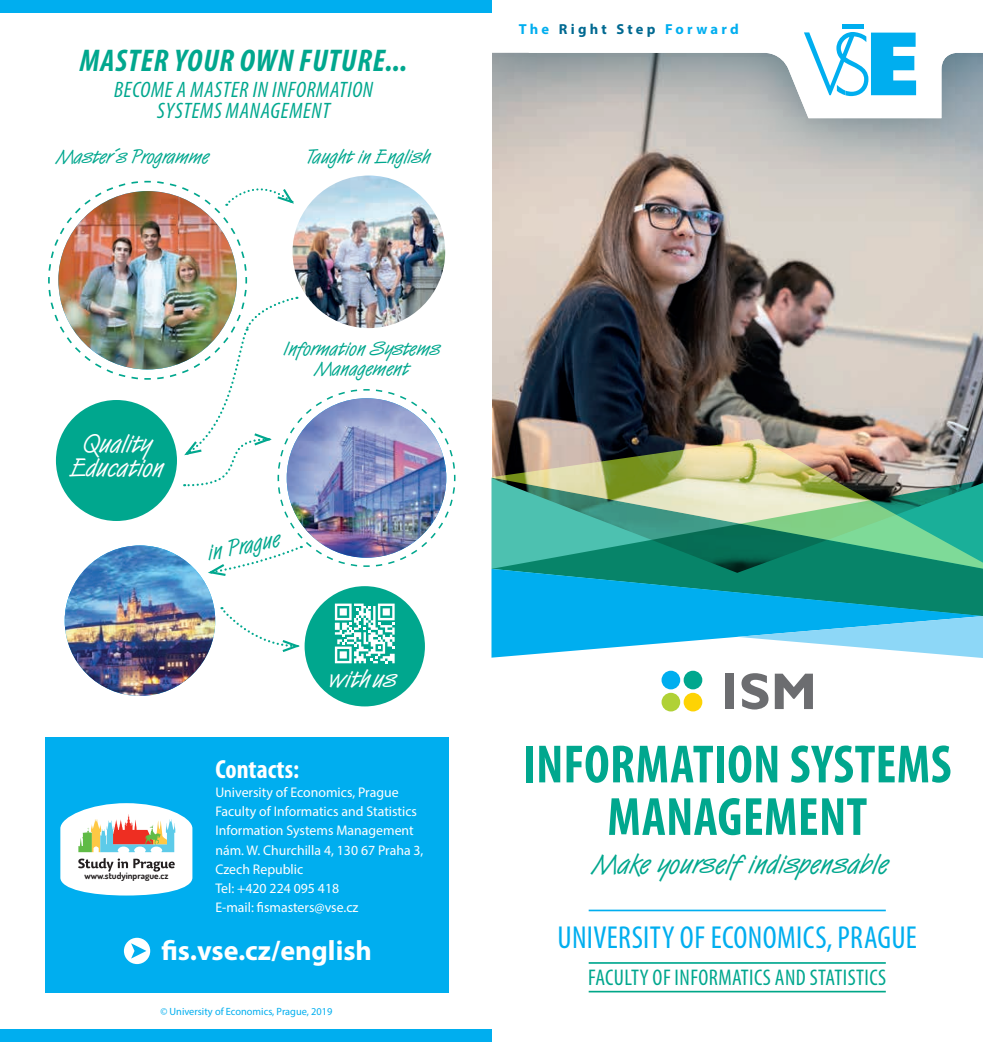
<style>
.page{position:relative;width:983px;height:1042px;background:#fff}
.page>*{position:absolute;margin:0;border:0;box-sizing:border-box;transform-origin:0 0}
.t1{font:700 condensed 54.25px/52.5px "Myriad Pro";letter-spacing:.005em;color:#00a78e;text-align:center}
.t2{font:condensed 31.85px "Myriad Pro";letter-spacing:.01em;color:#00aeef}
.t3{font:italic 700 condensed 31.5px "Myriad Pro";letter-spacing:.03em;color:#00a78e}
.t4{font:28px "Van Dijk DEE";letter-spacing:.01em;color:#00a78e}
.t5{font:700 28px "Myriad Pro";color:#fff}
.t6{font:26.25px/24px "Van Dijk DEE";color:#fff;text-align:center}
.t7{font:700 condensed 26.25px "Myriad Pro";color:#fff}
.t8{font:25.2px "Van Dijk DEE";color:#fff}
.t9{font:23.1px "Van Dijk DEE";color:#00a78e}
.t10{font:condensed 22.75px "Myriad Pro";letter-spacing:.02em;color:#00a78e}
.t11{font:italic condensed 22.4px/21px "Myriad Pro";letter-spacing:.03em;color:#00a78e;text-align:center}
.t12{font:20.12px/20.1px "Van Dijk DEE";color:#00a78e;text-align:center}
.t13{font:700 14.53px "Myriad Pro";letter-spacing:.225em;color:#00aeef}
.t14{font:14px/19.2px "Myriad Pro";color:#fff}
.t15{font:10.5px "Myriad Pro";color:#00aeef}
.t16{font:700 9.28px "Dosis";color:#231f20}
.s1{color:#006991}
</style>
<div class="page">
<div style="left:0;top:1029px;width:491px;height:13px;background:#00aeef"></div>
<img style="left:492px;top:174px;width:490px;height:265px">
<div style="left:436px;top:0;width:546px;height:174px;background:#134555;opacity:.5"></div>
<svg style="left:491px;top:0;width:37px;height:118px"></svg>
<svg style="left:528px;top:0;width:454px;height:118px"></svg>
<div style="left:842px;top:24px;width:21px;height:5px;background:#00aeef"></div>
<svg style="left:803px;top:32px;width:112px;height:64px"></svg>
<div style="left:0;top:0;width:491px;height:732px;background:#fff"></div>
<img style="left:65px;top:545px;width:150px;height:151px;border-radius:75px">
<svg style="left:221px;top:607px;width:79px;height:45px"></svg>
<img style="left:48px;top:179px;width:408px;height:398px">
<img style="left:58px;top:191px;width:179px;height:178px;border-radius:89px">
<div style="left:304px;top:586px;width:121px;height:120px;background:#00a78e;border-radius:50%"></div>
<div style="left:0;top:0;width:491px;height:12px;background:#00aeef"></div>
<hr style="left:588px;top:909px;width:297px;height:2px;background:#00aeef">
<hr style="left:588px;top:962px;width:297px;height:2px;background:#00a78e">
<hr style="left:588px;top:991px;width:297px;height:1px;background:#00a788">
<div style="left:45px;top:737px;width:403px;height:255px;background:#00aeef"></div>
<div style="left:124px;top:938px;width:26px;height:26px;background:#fff;border-radius:50%"></div>
<svg style="left:131px;top:943px;width:15px;height:15px"></svg>
<svg style="left:60px;top:803px;width:132px;height:92px;background:#cededf"></svg>
<svg style="left:335px;top:603px;width:59px;height:60px"></svg>
<div style="left:661px;top:693px;width:19px;height:18px;background:#b0d136;border-radius:50%"></div>
<div style="left:683px;top:693px;width:19px;height:18px;background:#fed304;border-radius:50%"></div>
<div style="left:683px;top:671px;width:19px;height:18px;background:#00a78e;border-radius:50%"></div>
<div style="left:661px;top:671px;width:19px;height:18px;background:#00aeef;border-radius:50%"></div>
<div style="left:724px;top:673px;width:9px;height:36px;background:#6c6d70"></div>
<svg style="left:741px;top:673px;width:27px;height:36px"></svg>
<svg style="left:774px;top:673px;width:38px;height:36px"></svg>
<svg style="left:491px;top:571px;width:491px;height:86px;background:#15a6c4"></svg>
<svg style="left:737px;top:616px;width:245px;height:42px"></svg>
<img style="left:491px;top:439px;width:491px;height:132px">
<h3 class="t3" style="left:80px;top:41px;width:329px">MASTER YOUR OWN FUTURE...</h3>
<h3 class="t11" style="left:114px;top:79px;width:260px">BECOME A MASTER IN INFORMATION<br>SYSTEMS MANAGEMENT</h3>
<h3 class="t12" style="left:56px;top:146px;width:154px">Master´s Programme</h3>
<h3 class="t12" style="left:306px;top:146px;width:126px">Taught in English</h3>
<h3 class="t6" style="left:71px;top:431px;width:94px">Quality<br>Education</h3>
<h3 class="t12" style="left:283px;top:338px;width:158px">Information Systems<br>Management</h3>
<h3 class="t9" style="left:205px;top:538px;width:75px;rotate:-11deg">in Prague</h3>
<h3 class="t8" style="left:329px;top:663px;width:69px">with us</h3>
<h3 class="t7" style="left:215px;top:752px;width:85px">Contacts:</h3>
<p class="t14" style="left:215px;top:782px;width:209px">University of Economics, Prague<br>Faculty of Informatics and Statistics<br>Information Systems Management nám. W. Churchilla 4, 130 67 Praha 3,<br>Czech Republic<br>Tel: +420 224 095 418<br>E-mail: fismasters@vse.cz</p>
<h3 class="t5" style="left:161px;top:932px;width:212px">fis.vse.cz/english</h3>
<p class="t16" style="left:84px;top:870px;width:85px">www.studyinprague.cz</p>
<p class="t15" style="left:160px;top:1005px;width:173px">© University of Economics, Prague, 2019</p>
<p class="t13" style="left:518px;top:20px;width:221px">The <span class="s1">Right Step</span> Forward</p>
<h1 class="t1" style="left:523px;top:737px;width:430px">INFORMATION SYSTEMS<br>MANAGEMENT</h1>
<h3 class="t4" style="left:592px;top:846px;width:297px">Make yourself indispensable</h3>
<h2 class="t2" style="left:557px;top:918px;width:361px">UNIVERSITY OF ECONOMICS, PRAGUE</h2>
<h3 class="t10" style="left:588px;top:963px;width:299px">FACULTY OF INFORMATICS AND STATISTICS</h3>
</div>
